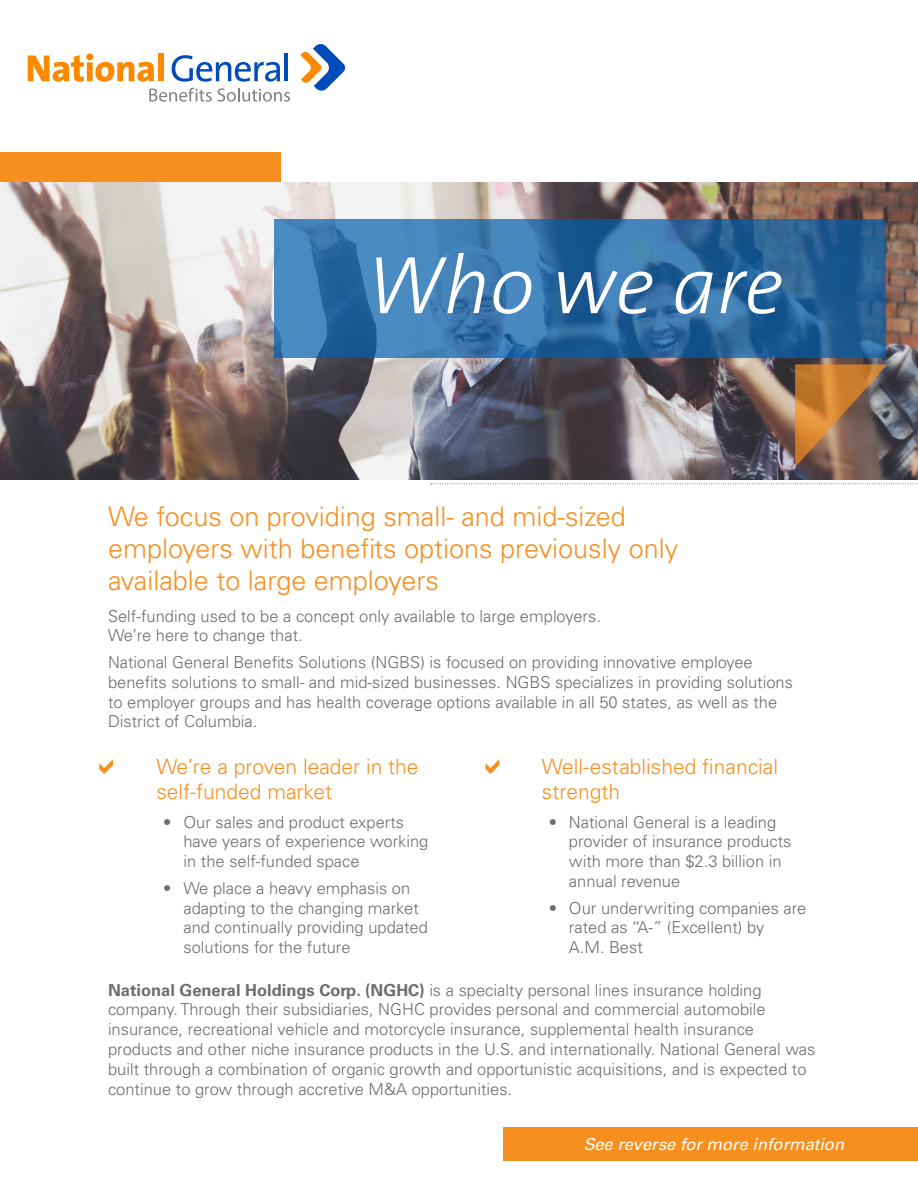
<style>
.page{position:relative;width:918px;height:1188px;background:#fff}
.page>*{position:absolute;margin:0;border:0;box-sizing:border-box;transform-origin:0 0}
.t1{font:italic 300 82.5px "The Sans";color:#fff}
.t2{font:300 27px/32.4px "Univers LT Std";color:#f68f1e}
.t3{font:300 21px/25.2px "Univers LT Std";color:#f68f1e}
.t4{font:300 16.5px/19.8px "Univers LT Std";color:#6c6d70}
.t5{font:italic 16.5px "Univers LT Std";color:#fff}
.s1{font-weight:700}
</style>
<div class="page">
<div style="left:0;top:152px;width:281px;height:49px;background:#f68f1e"></div>
<svg style="left:300px;top:44px;width:45px;height:47px"></svg>
<svg style="left:28px;top:53px;width:126px;height:29px"></svg>
<div style="left:158px;top:53px;width:6px;height:28px;background:#fa8900"></div>
<svg style="left:172px;top:55px;width:108px;height:27px"></svg>
<hr style="left:285px;top:53px;width:3px;height:28px;background:#004aba">
<svg style="left:149px;top:88px;width:141px;height:14px"></svg>
<img style="left:0;top:182px;width:918px;height:298px">
<svg style="left:431px;top:483px;width:487px;height:1px"></svg>
<svg style="left:275px;top:219px;width:611px;height:138px;background:#316fa5"></svg>
<svg style="left:795px;top:364px;width:93px;height:103px;background:#a37247"></svg>
<div style="left:503px;top:1128px;width:415px;height:33px;background:#f68f1e"></div>
<p class="t1" style="left:366px;top:217px;width:419px">Who we are</p>
<p class="t2" style="left:108px;top:500px;width:572px">We focus on providing small- and mid-sized employers with benefits options previously only available to large employers</p>
<p class="t4" style="left:108px;top:606px;width:494px">Self-funding used to be a concept only available to large employers.<br>We’re here to change that.</p>
<p class="t4" style="left:108px;top:652px;width:686px">National General Benefits Solutions (NGBS) is focused on providing innovative employee benefits solutions to small- and mid-sized businesses. NGBS specializes in providing solutions to employer groups and has health coverage options available in all 50 states, as well as the District of Columbia.</p>
<p class="t3" style="left:156px;top:754px;width:264px">We’re a proven leader in the self-funded market</p>
<p class="t4" style="left:183px;top:812px;width:247px;text-indent:-20px">• Our sales and product experts have years of experience working in the self-funded space</p>
<p class="t4" style="left:183px;top:878px;width:246px;text-indent:-20px">• We place a heavy emphasis on adapting to the changing market and continually providing updated solutions for the future</p>
<p class="t3" style="left:542px;top:754px;width:238px">Well-established financial strength</p>
<p class="t4" style="left:569px;top:812px;width:224px;text-indent:-20px">• National General is a leading provider of insurance products with more than $2.3 billion in annual revenue</p>
<p class="t4" style="left:569px;top:898px;width:239px;text-indent:-20px">• Our underwriting companies are rated as “A-” (Excellent) by<br>A.M. Best</p>
<p class="t4" style="left:108px;top:980px;width:709px"><span class="s1">National General Holdings Corp. (NGHC)</span> is a specialty personal lines insurance holding company. Through their subsidiaries, NGHC provides personal and commercial automobile insurance, recreational vehicle and motorcycle insurance, supplemental health insurance products and other niche insurance products in the U.S. and internationally. National General was built through a combination of organic growth and opportunistic acquisitions, and is expected to continue to grow through accretive M&amp;A opportunities.</p>
<p class="t5" style="left:584px;top:1135px;width:262px">See reverse for more information</p>
</div>
